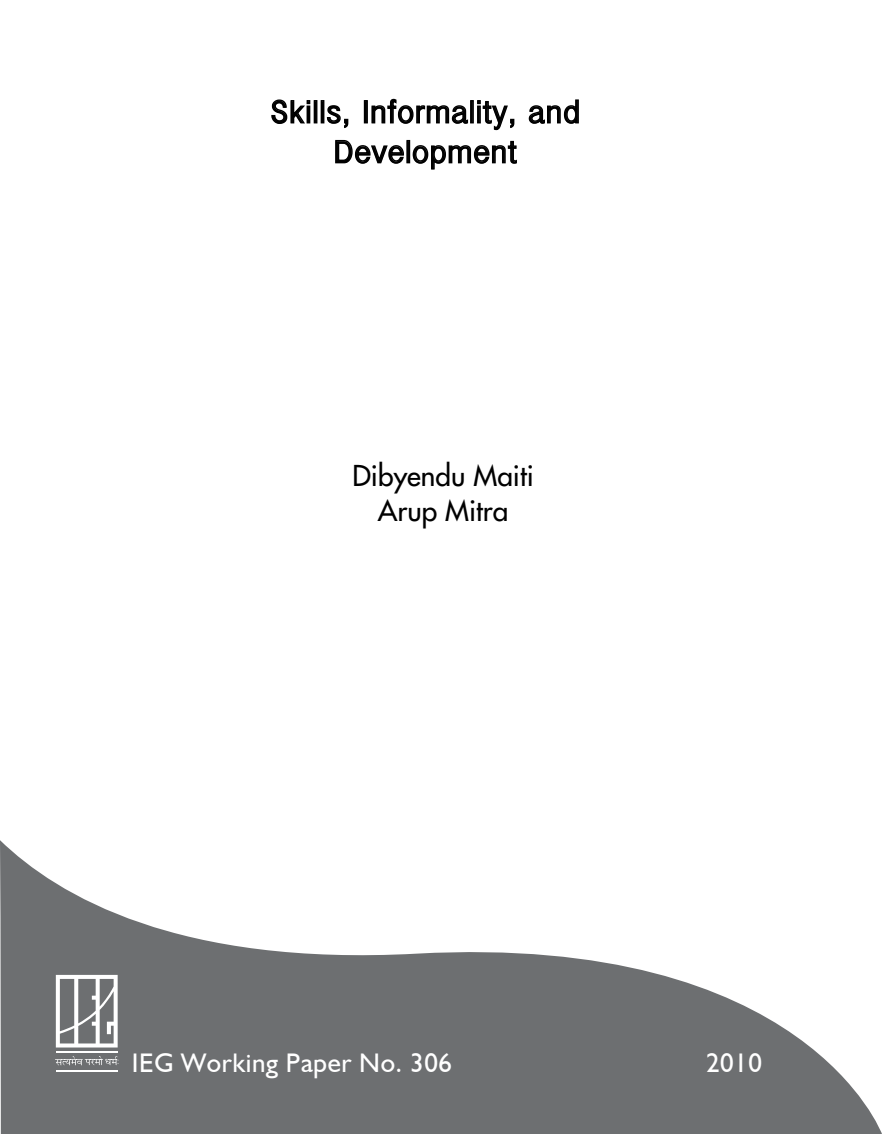
<style>
.page{position:relative;width:882px;height:1134px;background:#fff}
.page>*{position:absolute;margin:0;border:0;box-sizing:border-box;transform-origin:0 0}
.t1{font:33.25px/39.9px "Inai Mathi";letter-spacing:.03em;color:#000;text-align:center}
.t2{font:28px/34.6px "Futura";color:#000;text-align:center}
.t3{font:26.95px "Humanist 521 BT";letter-spacing:.02em;color:#fff}
</style>
<div class="page">
<svg style="left:271px;top:99px;width:39px;height:25px"></svg>
<div style="left:307px;top:106px;width:3px;height:17px;border:1px solid #000"></div>
<div style="left:314px;top:100px;width:3px;height:23px;border:1px solid #000"></div>
<div style="left:321px;top:100px;width:3px;height:23px;border:1px solid #000"></div>
<svg style="left:528px;top:99px;width:51px;height:25px"></svg>
<svg style="left:326px;top:98px;width:191px;height:72px"></svg>
<svg style="left:0;top:840px;width:882px;height:294px;fill:#6d6f71"></svg>
<svg style="left:55px;top:1056px;width:64px;height:9px"></svg>
<svg style="left:56px;top:975px;width:62px;height:73px"></svg>
<hr style="left:56px;top:1051px;width:62px;height:2px;background:#fff">
<hr style="left:56px;top:1070px;width:62px;height:2px;background:#fff">
<p class="t1" style="left:271px;top:93px;width:311px">Skills, Informality, and<br>Development</p>
<p class="t2" style="left:352px;top:458px;width:183px">Dibyendu Maiti<br>Arup Mitra</p>
<p class="t3" style="left:132px;top:1046px;width:322px">IEG Working Paper No. 306</p>
<p class="t3" style="left:706px;top:1046px;width:57px">2010</p>
</div>
